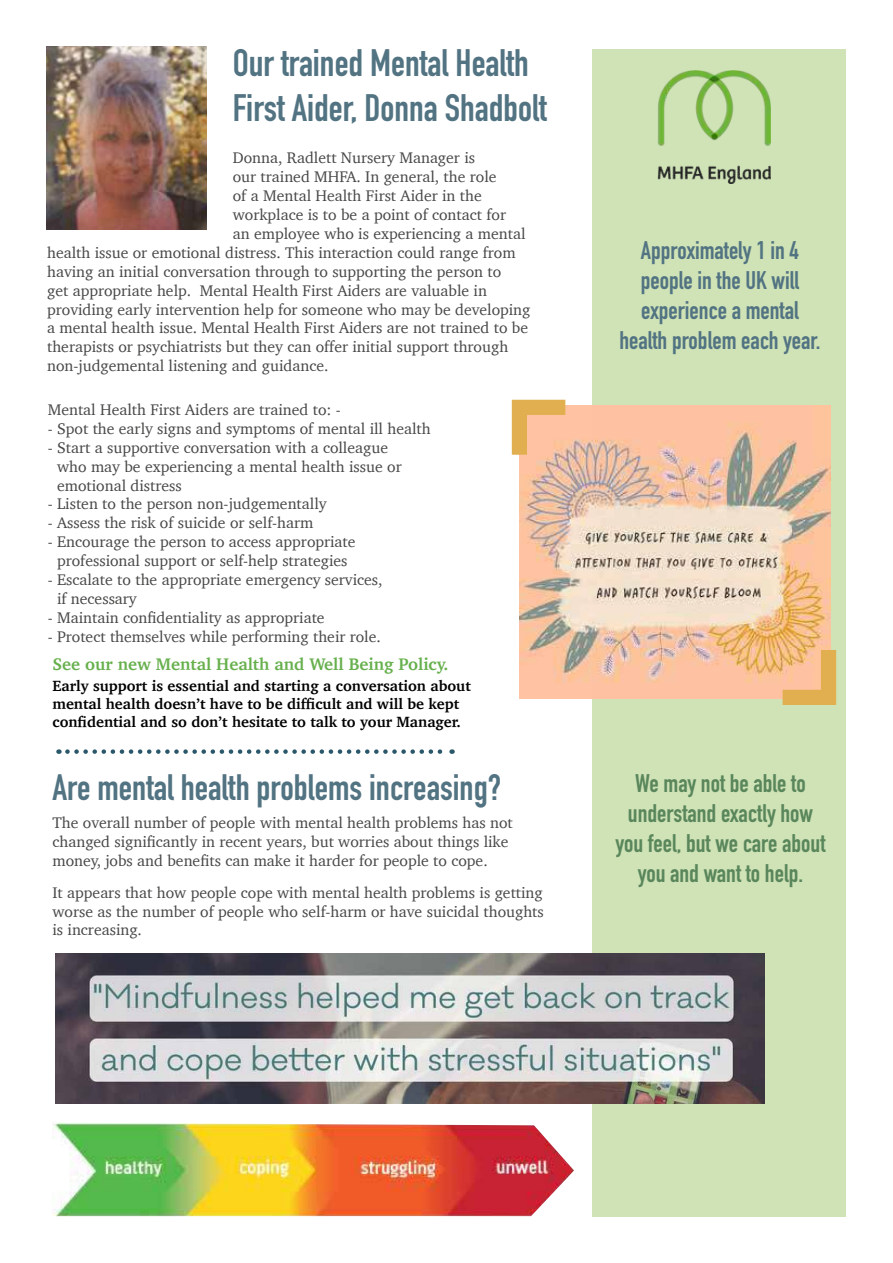
<style>
.page{position:relative;width:893px;height:1263px;background:#fff}
.page>*{position:absolute;margin:0;border:0;box-sizing:border-box;transform-origin:0 0}
.t1{font:700 37.65px/45.3px "DIN Condensed";color:#527382}
.t2{font:700 36.15px "DIN Condensed";color:#527382}
.t3{font:700 25.05px/30.2px "DIN Condensed";color:#5a865c;text-align:center}
.t4{font:700 25.05px/30.2px "DIN Condensed";color:#527382;text-align:center}
.t5{font:700 17.25px "Charter";color:#67b04d}
.t6{font:15.75px/18.9px "Charter";color:#474746}
.t7{font:700 15.15px/18.1px "Charter";color:#000}
</style>
<div class="page">
<div style="left:593px;top:49px;width:253px;height:1167px;background:#cfe3b6"></div>
<img style="left:520px;top:406px;width:310px;height:292px">
<svg style="left:511px;top:399px;width:70px;height:71px;background:#f0be90"></svg>
<svg style="left:767px;top:635px;width:70px;height:70px;background:#eeba7c"></svg>
<img style="left:47px;top:47px;width:159px;height:183px">
<img style="left:658px;top:71px;width:112px;height:112px">
<img style="left:52px;top:1122px;width:522px;height:94px">
<svg style="left:67px;top:749px;width:386px;height:5px"></svg>
<img style="left:55px;top:953px;width:709px;height:150px">
<h1 class="t1" style="left:233px;top:40px;width:316px">Our trained Mental Health<br>First Aider, Donna Shadbolt</h1>
<p class="t6" style="left:233px;top:148px;width:244px">Donna, Radlett Nursery Manager is</p>
<p class="t6" style="left:233px;top:167px;width:265px">our trained MHFA. In general, the role</p>
<p class="t6" style="left:233px;top:186px;width:250px">of a Mental Health First Aider in the</p>
<p class="t6" style="left:233px;top:205px;width:275px">workplace is to be a point of contact for</p>
<p class="t6" style="left:233px;top:224px;width:294px">an employee who is experiencing a mental</p>
<p class="t6" style="left:47px;top:243px;width:470px">health issue or emotional distress. This interaction could range from</p>
<p class="t6" style="left:47px;top:262px;width:456px">having an initial conversation through to supporting the person to</p>
<p class="t6" style="left:47px;top:281px;width:441px">get appropriate help. Mental Health First Aiders are valuable in</p>
<p class="t6" style="left:47px;top:299px;width:485px">providing early intervention help for someone who may be developing</p>
<p class="t6" style="left:47px;top:318px;width:482px">a mental health issue. Mental Health First Aiders are not trained to be</p>
<p class="t6" style="left:47px;top:337px;width:463px">therapists or psychiatrists but they can offer initial support through</p>
<p class="t6" style="left:47px;top:356px;width:283px">non-judgemental listening and guidance.</p>
<p class="t6" style="left:48px;top:400px;width:295px">Mental Health First Aiders are trained to: -</p>
<p class="t6" style="left:48px;top:419px;width:384px">- Spot the early signs and symptoms of mental ill health</p>
<p class="t6" style="left:57px;top:438px;width:346px;text-indent:-9px">- Start a supportive conversation with a colleague who may be experiencing a mental health issue or emotional distress</p>
<p class="t6" style="left:48px;top:494px;width:280px">- Listen to the person non-judgementally</p>
<p class="t6" style="left:48px;top:513px;width:267px">- Assess the risk of suicide or self-harm</p>
<p class="t6" style="left:48px;top:532px;width:309px;text-align:center">- Encourage the person to access appropriate professional support or self-help strategies</p>
<p class="t6" style="left:57px;top:570px;width:327px;text-indent:-9px">- Escalate to the appropriate emergency services, if necessary</p>
<p class="t6" style="left:48px;top:608px;width:278px">- Maintain confidentiality as appropriate</p>
<p class="t6" style="left:48px;top:627px;width:335px">- Protect themselves while performing their role.</p>
<p class="t5" style="left:53px;top:649px;width:397px">See our new Mental Health and Well Being Policy.</p>
<p class="t7" style="left:53px;top:676px;width:420px">Early support is essential and starting a conversation about mental health doesn’t have to be difficult and will be kept confidential and so don’t hesitate to talk to your Manager.</p>
<h2 class="t2" style="left:53px;top:763px;width:450px">Are mental health problems increasing?</h2>
<p class="t6" style="left:53px;top:813px;width:462px">The overall number of people with mental health problems has not changed significantly in recent years, but worries about things like money, jobs and benefits can make it harder for people to cope.</p>
<p class="t6" style="left:53px;top:882px;width:493px;text-align:justify">It appears that how people cope with mental health problems is getting worse as the number of people who self-harm or have suicidal thoughts is increasing.</p>
<h3 class="t4" style="left:619px;top:235px;width:202px">Approximately 1 in 4 people in the UK will experience a mental health problem each year.</h3>
<h3 class="t3" style="left:615px;top:768px;width:212px">We may not be able to understand exactly how you feel, but we care about you and want to help.</h3>
</div>
